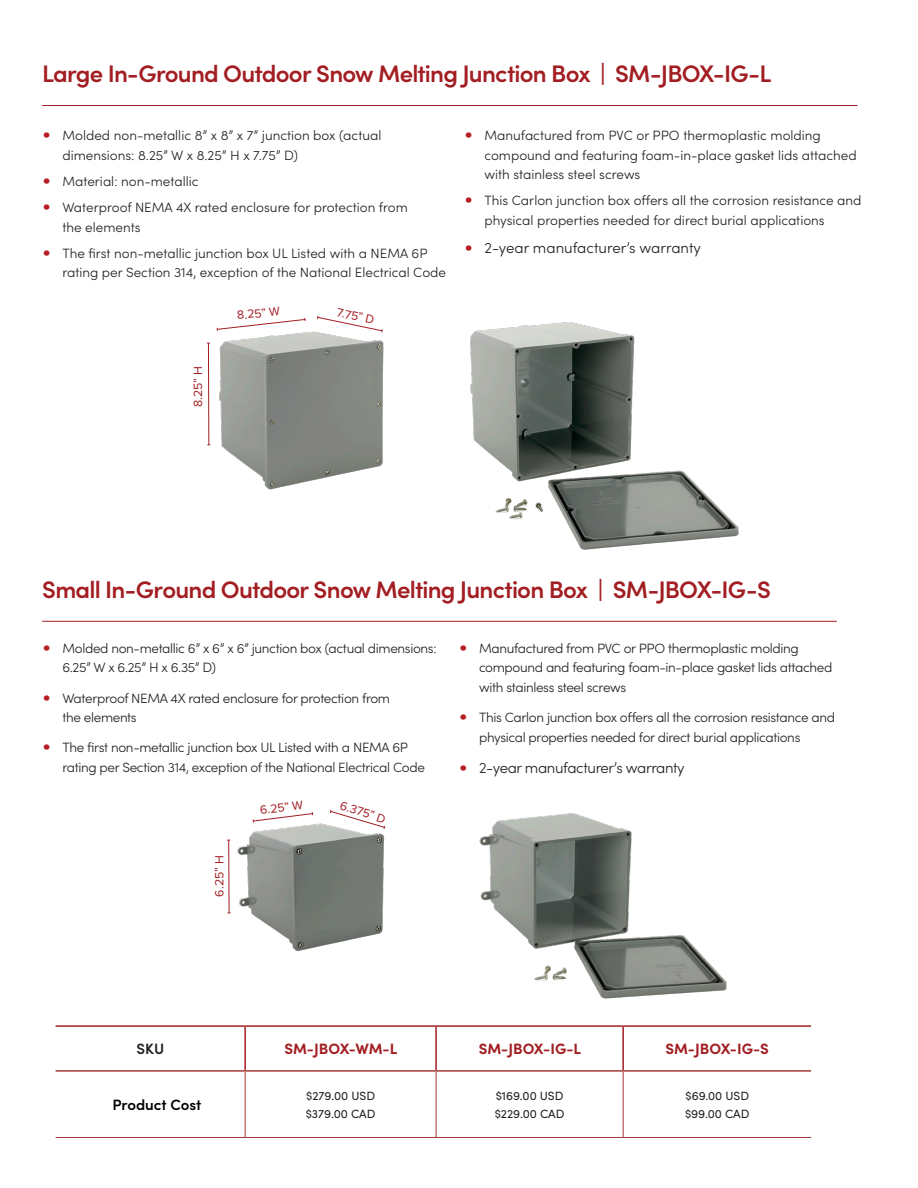
<style>
.page{position:relative;width:918px;height:1188px;background:#fff}
.page>*{position:absolute;margin:0;border:0;box-sizing:border-box;transform-origin:0 0}
.t1{font:600 24px "Sofia Pro";letter-spacing:-.035em;color:#a21e22}
.t2{font:700 15px "Sofia Pro";color:#a21e22}
.t3{font:300 15px "Sofia Pro";color:#231f20}
.t4{font:300 15px "Sofia Pro";letter-spacing:-.025em;color:#231f20}
.t5{font:600 15px "Sofia Pro";color:#000}
.t6{font:600 15px "Sofia Pro";color:#231f20}
.t7{font:300 13.5px/19.5px "Sofia Pro";color:#231f20}
.t8{font:300 13.5px/19.5px "Sofia Pro";letter-spacing:-.025em;color:#231f20}
.t9{font:12.3px "Proxima Nova";color:#a21e22}
.t10{font:12px "Sofia Pro";color:#231f20}
.s1{font-size:21px;color:#b52024}
</style>
<div class="page">
<hr style="left:245px;top:1072px;width:1px;height:65px;background:#a63636">
<hr style="left:436px;top:1072px;width:1px;height:65px;background:#a63636">
<hr style="left:56px;top:1137px;width:189px;height:1px;background:#a63636">
<hr style="left:245px;top:1137px;width:191px;height:1px;background:#a63636">
<hr style="left:436px;top:1137px;width:187px;height:1px;background:#a63636">
<hr style="left:623px;top:1072px;width:1px;height:65px;background:#a63636">
<hr style="left:623px;top:1137px;width:188px;height:1px;background:#a63636">
<hr style="left:56px;top:1025px;width:189px;height:2px;background:#a21e22">
<hr style="left:245px;top:1025px;width:191px;height:2px;background:#a21e22">
<hr style="left:436px;top:1025px;width:187px;height:2px;background:#a21e22">
<hr style="left:623px;top:1025px;width:188px;height:2px;background:#a21e22">
<hr style="left:244px;top:1027px;width:2px;height:43px;background:#a21e22">
<hr style="left:435px;top:1027px;width:2px;height:43px;background:#a21e22">
<hr style="left:622px;top:1027px;width:2px;height:43px;background:#a21e22">
<hr style="left:56px;top:1070px;width:189px;height:2px;background:#a63636">
<hr style="left:245px;top:1070px;width:191px;height:2px;background:#a63636">
<hr style="left:436px;top:1070px;width:187px;height:2px;background:#a63636">
<hr style="left:623px;top:1070px;width:188px;height:2px;background:#a63636">
<img style="left:207px;top:328px;width:177px;height:162px">
<img style="left:470px;top:322px;width:269px;height:228px">
<svg style="left:217px;top:318px;width:89px;height:13px"></svg>
<svg style="left:317px;top:315px;width:66px;height:18px"></svg>
<hr style="left:208px;top:343px;width:1px;height:102px;background:#a21e22">
<img style="left:227px;top:819px;width:158px;height:132px">
<img style="left:479px;top:813px;width:248px;height:186px">
<svg style="left:253px;top:812px;width:60px;height:11px"></svg>
<svg style="left:329px;top:809px;width:57px;height:21px"></svg>
<hr style="left:228px;top:840px;width:1px;height:73px;background:#a21e22">
<hr style="left:42px;top:105px;width:816px;height:1px;background:#a21e22">
<hr style="left:42px;top:621px;width:795px;height:1px;background:#a21e22">
<p class="t1" style="left:42px;top:55px;width:731px">Large In-Ground Outdoor Snow Melting Junction Box | SM-JBOX-IG-L</p>
<p class="t7" style="left:62px;top:125px;width:321px;text-indent:-20px"><span class="s1">•</span> Molded non-metallic 8” x 8” x 7” junction box (actual dimensions: 8.25” W x 8.25” H x 7.75” D)</p>
<p class="t7" style="left:42px;top:171px;width:158px"><span class="s1">•</span> Material: non-metallic</p>
<p class="t7" style="left:62px;top:197px;width:347px;text-indent:-20px"><span class="s1">•</span> Waterproof NEMA 4X rated enclosure for protection from the elements</p>
<p class="t7" style="left:62px;top:243px;width:385px;text-indent:-20px"><span class="s1">•</span> The first non-metallic junction box UL Listed with a NEMA 6P rating per Section 314, exception of the National Electrical Code</p>
<p class="t9" style="left:191px;top:407px;width:43px;rotate:-90deg">8.25” H</p>
<p class="t9" style="left:236px;top:308px;width:45px;rotate:-6deg">8.25” W</p>
<p class="t9" style="left:339px;top:305px;width:39px;rotate:12deg">7.75” D</p>
<p class="t7" style="left:484px;top:125px;width:374px;text-indent:-20px"><span class="s1">•</span> Manufactured from PVC or PPO thermoplastic molding compound and featuring foam-in-place gasket lids attached with stainless steel screws</p>
<p class="t7" style="left:484px;top:190px;width:378px;text-indent:-20px"><span class="s1">•</span> This Carlon junction box offers all the corrosion resistance and physical properties needed for direct burial applications</p>
<p class="t3" style="left:464px;top:236px;width:238px"><span class="s1">•</span> 2-year manufacturer’s warranty</p>
<p class="t1" style="left:42px;top:571px;width:730px">Small In-Ground Outdoor Snow Melting Junction Box | SM-JBOX-IG-S</p>
<p class="t8" style="left:62px;top:638px;width:376px;text-indent:-20px"><span class="s1">•</span> Molded non-metallic 6” x 6” x 6” junction box (actual dimensions:<br>6.25” W x 6.25” H x 6.35” D)</p>
<p class="t8" style="left:62px;top:687px;width:329px;text-indent:-20px"><span class="s1">•</span> Waterproof NEMA 4X rated enclosure for protection from the elements</p>
<p class="t8" style="left:62px;top:737px;width:364px;text-indent:-20px"><span class="s1">•</span> The first non-metallic junction box UL Listed with a NEMA 6P rating per Section 314, exception of the National Electrical Code</p>
<p class="t8" style="left:479px;top:638px;width:355px;text-indent:-20px"><span class="s1">•</span> Manufactured from PVC or PPO thermoplastic molding compound and featuring foam-in-place gasket lids attached with stainless steel screws</p>
<p class="t8" style="left:479px;top:707px;width:358px;text-indent:-20px"><span class="s1">•</span> This Carlon junction box offers all the corrosion resistance and physical properties needed for direct burial applications</p>
<p class="t4" style="left:459px;top:757px;width:227px"><span class="s1">•</span> 2-year manufacturer’s warranty</p>
<p class="t9" style="left:213px;top:897px;width:43px;rotate:-90deg">6.25” H</p>
<p class="t9" style="left:259px;top:803px;width:45px;rotate:-6deg">6.25” W</p>
<p class="t9" style="left:342px;top:799px;width:49px;rotate:17deg">6.375” D</p>
<p class="t6" style="left:137px;top:1037px;width:29px">SKU</p>
<p class="t2" style="left:284px;top:1037px;width:114px">SM-JBOX-WM-L</p>
<p class="t2" style="left:479px;top:1037px;width:104px">SM-JBOX-IG-L</p>
<p class="t2" style="left:665px;top:1037px;width:105px">SM-JBOX-IG-S</p>
<p class="t5" style="left:112px;top:1093px;width:91px">Product Cost</p>
<p class="t10" style="left:306px;top:1087px;width:70px">$279.00 USD</p>
<p class="t10" style="left:306px;top:1105px;width:71px">$379.00 CAD</p>
<p class="t10" style="left:496px;top:1087px;width:69px">$169.00 USD</p>
<p class="t10" style="left:495px;top:1105px;width:71px">$229.00 CAD</p>
<p class="t10" style="left:685px;top:1087px;width:65px">$69.00 USD</p>
<p class="t10" style="left:685px;top:1105px;width:66px">$99.00 CAD</p>
</div>
